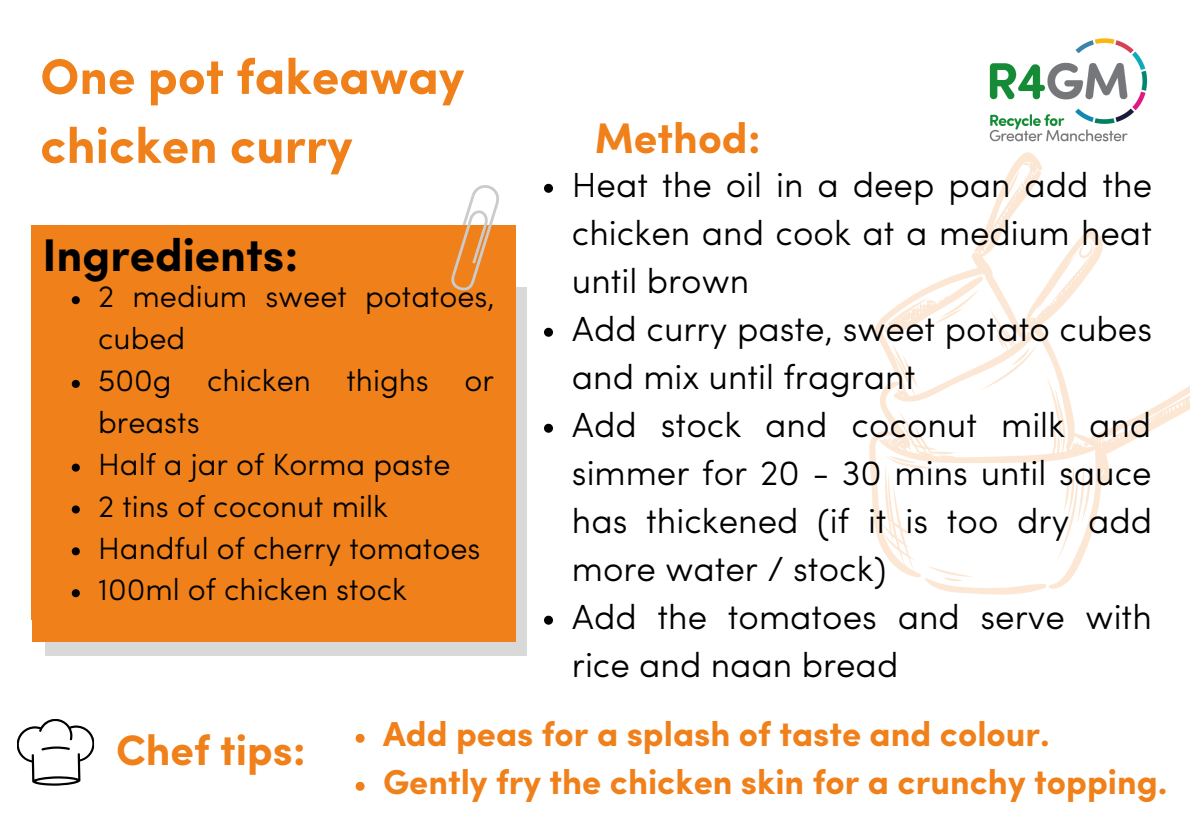
<style>
.page{position:relative;width:1190px;height:839px;background:#fff}
.page>*{position:absolute;margin:0;border:0;box-sizing:border-box;transform-origin:0 0}
.t1{font:700 50.2px/69px "Sofia Pro";color:#f0801a}
.t2{font:700 45.8px "Sofia Pro";color:#000}
.t3{font:700 42.8px "Sofia Pro";color:#f0801a}
.t4{font:700 42.6px "Sofia Pro";color:#f0801a}
.t5{font:300 35px/48px "Sofia Pro";color:#000}
.t6{font:700 34.6px/48px "Sofia Pro";color:#f0801a}
.t7{font:300 30.6px/41.8px "Sofia Pro";color:#000}
</style>
<div class="page">
<img style="left:989px;top:38px;width:159px;height:104px">
<div style="left:46px;top:287px;width:481px;height:369px;background:#d9d9d9"></div>
<div style="left:260px;top:225px;width:256px;height:256px;background:#f0801a"></div>
<svg style="left:451px;top:185px;width:48px;height:106px"></svg>
<div style="left:31px;top:225px;width:171px;height:256px;background:#f0801a"></div>
<svg style="left:17px;top:719px;width:78px;height:67px"></svg>
<svg style="left:869px;top:152px;width:321px;height:442px"></svg>
<svg style="left:544px;top:184px;width:9px;height:9px"></svg>
<svg style="left:544px;top:328px;width:9px;height:9px"></svg>
<svg style="left:544px;top:424px;width:9px;height:8px"></svg>
<svg style="left:544px;top:615px;width:9px;height:9px"></svg>
<div style="left:116px;top:225px;width:171px;height:256px;background:#f0801a"></div>
<div style="left:32px;top:309px;width:484px;height:333px;background:#f0801a"></div>
<svg style="left:72px;top:296px;width:8px;height:8px"></svg>
<svg style="left:72px;top:380px;width:8px;height:8px"></svg>
<svg style="left:72px;top:463px;width:8px;height:8px"></svg>
<svg style="left:72px;top:505px;width:8px;height:8px"></svg>
<svg style="left:72px;top:547px;width:8px;height:8px"></svg>
<svg style="left:72px;top:589px;width:8px;height:8px"></svg>
<svg style="left:356px;top:733px;width:9px;height:9px"></svg>
<svg style="left:356px;top:781px;width:9px;height:9px"></svg>
<h1 class="t1" style="left:40px;top:47px;width:426px">One pot fakeaway chicken curry</h1>
<h2 class="t2" style="left:42px;top:236px;width:257px">Ingredients:</h2>
<p class="t7" style="left:98px;top:279px;width:398px">2 medium sweet potatoes, cubed<br>500g chicken thighs or breasts<br>Half a jar of Korma paste<br>2 tins of coconut milk<br>Handful of cherry tomatoes<br>100ml of chicken stock</p>
<p class="t3" style="left:595px;top:120px;width:168px">Method:</p>
<p class="t5" style="left:572px;top:164px;width:582px">Heat the oil in a deep pan add the chicken and cook at a medium heat until brown<br>Add curry paste, sweet potato cubes and mix until fragrant<br>Add stock and coconut milk and simmer for 20 - 30 mins until sauce has thickened (if it is too dry add more water / stock)<br>Add the tomatoes and serve with rice and naan bread</p>
<p class="t4" style="left:116px;top:732px;width:191px">Chef tips:</p>
<p class="t6" style="left:383px;top:713px;width:786px">Add peas for a splash of taste and colour.<br>Gently fry the chicken skin for a crunchy topping.</p>
</div>
